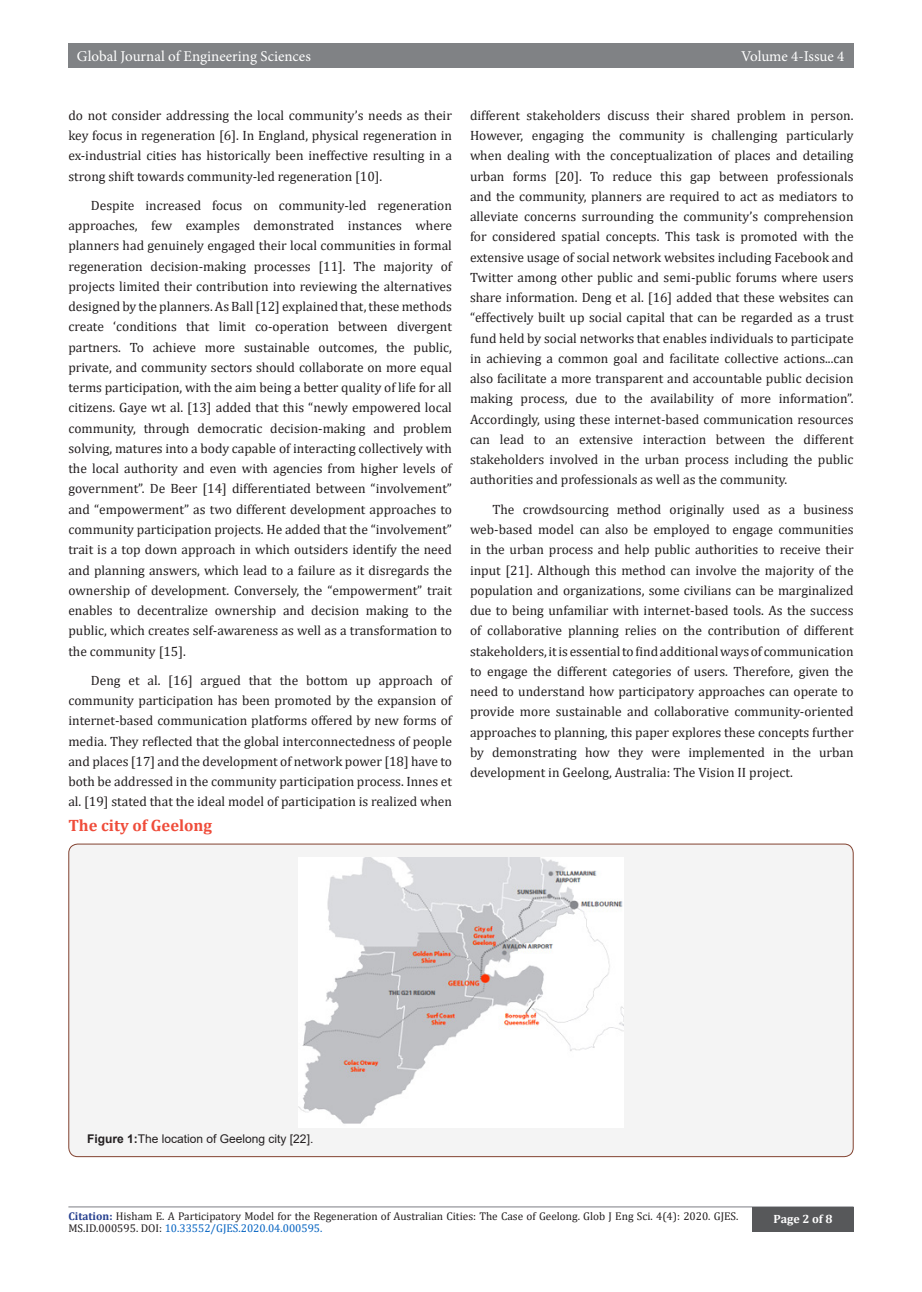
<style>
.page{position:relative;width:922px;height:1292px;background:#fff}
.page>*{position:absolute;margin:0;border:0;box-sizing:border-box;transform-origin:0 0}
.t1{font:700 16.5px "Cambria";color:#ef4c3a}
.t2{font:15px "Minion Pro";color:#fff}
.t3{font:13.5px/20.2px "Cambria";color:#231f20;text-align:justify}
.t4{font:12px "Arial";color:#231f20}
.t5{font:700 12px "Cambria";color:#fff}
.t6{font:11.25px/12px "Cambria";color:#231f20}
.s1{font-weight:700}
.s2{font-weight:700;color:#253f8e}
.s3{color:#0563c1}
</style>
<div class="page">
<div style="left:68px;top:44px;width:786px;height:24px;background:#808285"></div>
<hr style="left:68px;top:1206px;width:785px;height:1px;background:#a8a9ad">
<div style="left:752px;top:1207px;width:102px;height:25px;background:#57585a"></div>
<div style="left:69px;top:844px;width:784px;height:312px;background:#f4f4f4;border-radius:9px"></div>
<img style="left:298px;top:858px;width:325px;height:270px">
<p class="t2" style="left:77px;top:46px;width:235px">Global Journal of Engineering Sciences</p>
<p class="t2" style="left:741px;top:46px;width:105px">Volume 4-Issue 4</p>
<p class="t3" style="left:68px;top:105px;width:385px">do not consider addressing the local community’s needs as their key focus in regeneration [6]. In England, physical regeneration in ex-industrial cities has historically been ineffective resulting in a strong shift towards community-led regeneration [10].</p>
<p class="t3" style="left:68px;top:195px;width:385px;text-indent:22px">Despite increased focus on community-led regeneration approaches, few examples demonstrated instances where planners had genuinely engaged their local communities in formal regeneration decision-making processes [11]. The majority of projects limited their contribution into reviewing the alternatives designed by the planners. As Ball [12] explained that, these methods create ‘conditions that limit co-operation between divergent partners. To achieve more sustainable outcomes, the public, private, and community sectors should collaborate on more equal terms participation, with the aim being a better quality of life for all citizens. Gaye wt al. [13] added that this “newly empowered local community, through democratic decision-making and problem solving, matures into a body capable of interacting collectively with the local authority and even with agencies from higher levels of government”. De Beer [14] differentiated between “involvement” and “empowerment” as two different development approaches to community participation projects. He added that the “involvement” trait is a top down approach in which outsiders identify the need and planning answers, which lead to a failure as it disregards the ownership of development. Conversely, the “empowerment” trait enables to decentralize ownership and decision making to the public, which creates self-awareness as well as a transformation to the community [15].</p>
<p class="t3" style="left:68px;top:670px;width:385px;text-indent:22px">Deng et al. [16] argued that the bottom up approach of community participation has been promoted by the expansion of internet-based communication platforms offered by new forms of media. They reflected that the global interconnectedness of people and places [17] and the development of network power [18] have to both be addressed in the community participation process. Innes et al. [19] stated that the ideal model of participation is realized when</p>
<p class="t1" style="left:68px;top:814px;width:145px">The city of Geelong</p>
<p class="t3" style="left:470px;top:105px;width:385px">different stakeholders discuss their shared problem in person.<br>However, engaging the community is challenging particularly when dealing with the conceptualization of places and detailing urban forms [20]. To reduce this gap between professionals and the community, planners are required to act as mediators to alleviate concerns surrounding the community’s comprehension for considered spatial concepts. This task is promoted with the extensive usage of social network websites including Facebook and Twitter among other public and semi-public forums where users share information. Deng et al. [16] added that these websites can “effectively built up social capital that can be regarded as a trust fund held by social networks that enables individuals to participate in achieving a common goal and facilitate collective actions...can also facilitate a more transparent and accountable public decision making process, due to the availability of more information”.<br>Accordingly, using these internet-based communication resources can lead to an extensive interaction between the different stakeholders involved in the urban process including the public authorities and professionals as well as the community.</p>
<p class="t3" style="left:470px;top:499px;width:385px;text-indent:22px">The crowdsourcing method originally used as a business web-based model can also be employed to engage communities in the urban process and help public authorities to receive their input [21]. Although this method can involve the majority of the population and organizations, some civilians can be marginalized due to being unfamiliar with internet-based tools. As the success of collaborative planning relies on the contribution of different stakeholders, it is essential to find additional ways of communication to engage the different categories of users. Therefore, given the need to understand how participatory approaches can operate to provide more sustainable and collaborative community-oriented approaches to planning, this paper explores these concepts further by demonstrating how they were implemented in the urban development in Geelong, Australia: The Vision II project.</p>
<p class="t4" style="left:87px;top:1131px;width:228px"><span class="s1">Figure 1:</span>The location of Geelong city [22].</p>
<p class="t6" style="left:68px;top:1209px;width:671px"><span class="s2">Citation:</span> Hisham E. A Participatory Model for the Regeneration of Australian Cities: The Case of Geelong. Glob J Eng Sci. 4(4): 2020. GJES.<br>MS.ID.000595. DOI: <span class="s3">10.33552/GJES.2020.04.000595.</span></p>
<p class="t5" style="left:773px;top:1210px;width:60px">Page 2 of 8</p>
</div>
